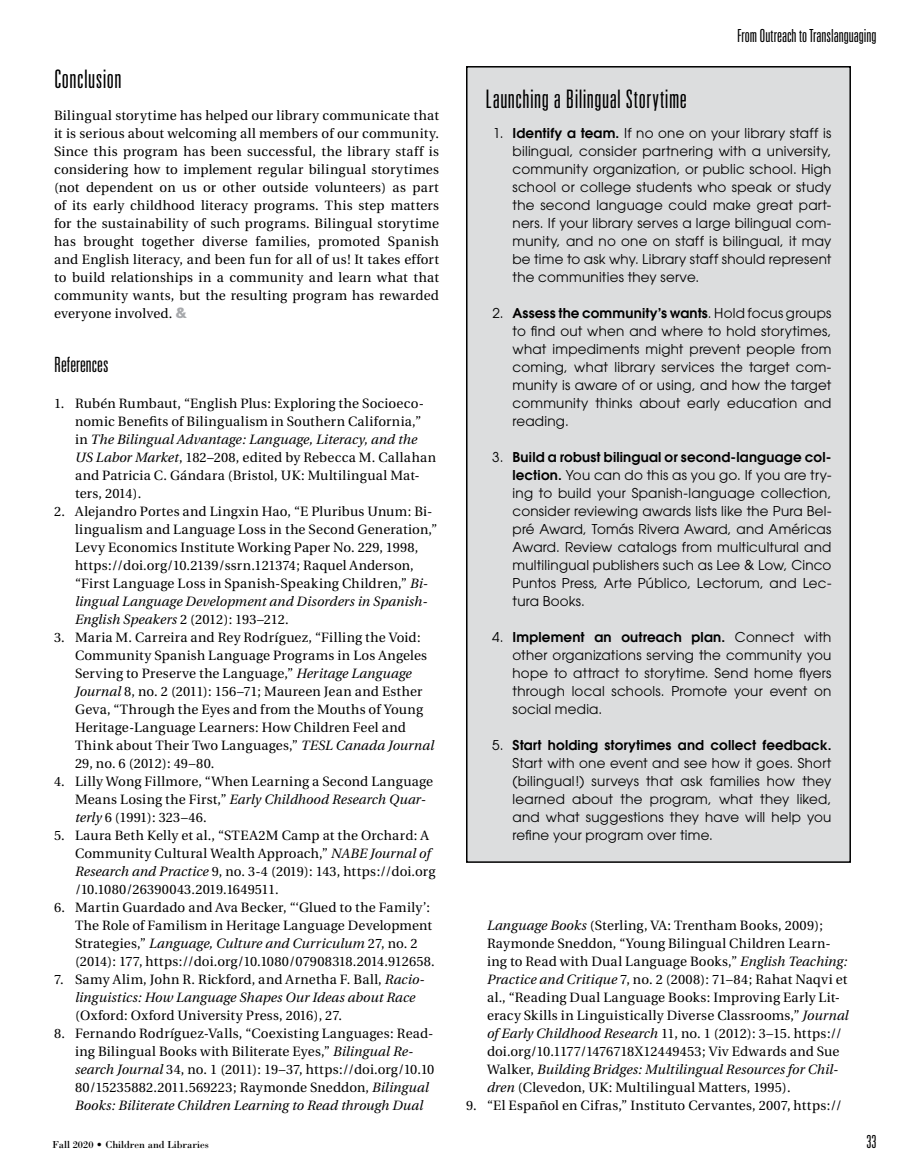
<style>
.page{position:relative;width:905px;height:1175px;background:#fff}
.page>*{position:absolute;margin:0;border:0;box-sizing:border-box;transform-origin:0 0}
.t1{font:300 ultra-condensed 25.5px "Univers";letter-spacing:.02em;color:#000}
.t2{font:300 ultra-condensed 21px "Univers";color:#000}
.t3{font:300 ultra-condensed 18px "Univers";color:#000}
.t4{font:13.5px/18px "Utopia";letter-spacing:.015em;color:#000}
.t5{font:13.5px/18px "Avant Garde";letter-spacing:.015em;color:#000;text-align:justify}
.t6{font:italic 13.5px/18px "Utopia";letter-spacing:.01em;color:#000}
.t7{font:10.5px "Bodoni";color:#000}
.s1{font-family:"Usual";font-weight:800;color:#a7a9ac}
.s2{font-style:italic}
.s3{font-style:normal}
.s4{font-weight:600}
</style>
<div class="page">
<div style="left:466px;top:67px;width:384px;height:795px;background:#dcddde"></div>
<div style="left:466px;top:66px;width:384px;height:796px;border:2px solid #000"></div>
<h1 class="t1" style="left:54px;top:66px;width:69px">Conclusion</h1>
<p class="t4" style="left:54px;top:107px;width:386px;text-align:justify">Bilingual storytime has helped our library communicate that it is serious about welcoming all members of our community.<br>Since this program has been successful, the library staff is considering how to implement regular bilingual storytimes (not dependent on us or other outside volunteers) as part of its early childhood literacy programs. This step matters for the sustainability of such programs. Bilingual storytime has brought together diverse families, promoted Spanish and English literacy, and been fun for all of us! It takes effort to build relationships in a community and learn what that community wants, but the resulting program has rewarded everyone involved. <span class="s1">&amp;</span></p>
<h2 class="t2" style="left:54px;top:354px;width:56px">References</h2>
<p class="t4" style="left:75px;top:395px;width:362px;text-indent:-21px">1. Rubén Rumbaut, “English Plus: Exploring the Socioeco&shy;nomic Benefits of Bilingualism in Southern California,” in <span class="s2">The Bilingual Advantage: Language, Literacy, and the US Labor Market</span>, 182–208, edited by Rebecca M. Callahan and Patricia C. Gándara (Bristol, UK: Multilingual Mat&shy;ters, 2014).</p>
<p class="t4" style="left:75px;top:503px;width:364px;text-indent:-21px">2. Alejandro Portes and Lingxin Hao, “E Pluribus Unum: Bi&shy;lingualism and Language Loss in the Second Generation,” Levy Economics Institute Working Paper No. 229, 1998, https://doi.org/10.2139/ssrn.121374; Raquel Anderson, “First Language Loss in Spanish-Speaking Children,” <span class="s2">Bi&shy;lingual Language Development and Disorders in Spanish-English Speakers</span> 2 (2012): 193–212.</p>
<p class="t4" style="left:75px;top:629px;width:360px;text-indent:-21px">3. Maria M. Carreira and Rey Rodríguez, “Filling the Void:<br>Community Spanish Language Programs in Los Angeles Serving to Preserve the Language,” <span class="s2">Heritage Language Journal</span> 8, no. 2 (2011): 156–71; Maureen Jean and Esther Geva, “Through the Eyes and from the Mouths of Young Heritage-Language Learners: How Children Feel and Think about Their Two Languages,” <span class="s2">TESL Canada Journal </span>29, no. 6 (2012): 49–80.</p>
<p class="t4" style="left:75px;top:773px;width:359px;text-indent:-21px">4. Lilly Wong Fillmore, “When Learning a Second Language<br>Means Losing the First,” <span class="s2">Early Childhood Research Quar&shy;terly</span> 6 (1991): 323–46.</p>
<p class="t4" style="left:75px;top:827px;width:362px;text-indent:-21px">5. Laura Beth Kelly et al., “STEA2M Camp at the Orchard: A Community Cultural Wealth Approach,” <span class="s2">NABE Journal of Research and Practice</span> 9, no. 3-4 (2019): 143, https://doi.org /10.1080/26390043.2019.1649511.</p>
<p class="t4" style="left:75px;top:899px;width:361px;text-indent:-21px">6. Martin Guardado and Ava Becker, “‘Glued to the Family’:<br>The Role of Familism in Heritage Language Development Strategies,” <span class="s2">Language, Culture and Curriculum</span> 27, no. 2 (2014): 177, https://doi.org/10.1080/07908318.2014.912658.</p>
<p class="t6" style="left:75px;top:971px;width:351px;text-indent:-21px"><span class="s3">7. Samy Alim, John R. Rickford, and Arnetha F. Ball,</span> Racio&shy;linguistics: How Language Shapes Our Ideas about Race</p>
<p class="t4" style="left:75px;top:1007px;width:269px">(Oxford: Oxford University Press, 2016), 27.</p>
<p class="t4" style="left:75px;top:1025px;width:361px;text-indent:-21px">8. Fernando Rodríguez-Valls, “Coexisting Languages: Read&shy;ing Bilingual Books with Biliterate Eyes,” <span class="s2">Bilingual Re&shy;search Journal</span> 34, no. 1 (2011): 19–37, https://doi.org/10.10<br>80/15235882.2011.569223; Raymonde Sneddon, <span class="s2">Bilingual Books: Biliterate Children Learning to Read through Dual</span></p>
<h3 class="t3" style="left:737px;top:26px;width:141px">From Outreach to Translanguaging</h3>
<h1 class="t1" style="left:485px;top:86px;width:203px">Launching a Bilingual Storytime</h1>
<p class="t5" style="left:512px;top:124px;width:320px;text-indent:-19px">1. <span class="s4">Identify a team.</span> If no one on your library staff is bilingual, consider partnering with a university, community organization, or public school. High school or college students who speak or study the second language could make great part&shy;ners. If your library serves a large bilingual com&shy;munity, and no one on staff is bilingual, it may be time to ask why. Library staff should represent the communities they serve.</p>
<p class="t5" style="left:512px;top:304px;width:320px;text-indent:-20px">2. <span class="s4">Assess the community’s wants</span>. Hold focus groups to find out when and where to hold storytimes, what impediments might prevent people from coming, what library services the target com&shy;munity is aware of or using, and how the target community thinks about early education and reading.</p>
<p class="t5" style="left:512px;top:448px;width:320px;text-indent:-20px">3. <span class="s4">Build a robust bilingual or second-language col&shy;lection.</span> You can do this as you go. If you are try&shy;ing to build your Spanish-language collection, consider reviewing awards lists like the Pura Bel&shy;pré Award, Tomás Rivera Award, and Américas Award. Review catalogs from multicultural and multilingual publishers such as Lee &amp; Low, Cinco Puntos Press, Arte Público, Lectorum, and Lec&shy;tura Books.</p>
<p class="t5" style="left:512px;top:628px;width:320px;text-indent:-20px">4. <span class="s4">Implement an outreach plan.</span> Connect with other organizations serving the community you hope to attract to storytime. Send home flyers through local schools. Promote your event on social media.</p>
<p class="t5" style="left:512px;top:736px;width:320px;text-indent:-20px">5. <span class="s4">Start holding storytimes and collect feedback.<br></span>Start with one event and see how it goes. Short (bilingual!) surveys that ask families how they learned about the program, what they liked, and what suggestions they have will help you refine your program over time.</p>
<p class="t4" style="left:487px;top:917px;width:363px"><span class="s2">Language Books</span> (Sterling, VA: Trentham Books, 2009); Raymonde Sneddon, “Young Bilingual Children Learn&shy;ing to Read with Dual Language Books,” <span class="s2">English Teaching:<br>Practice and Critique</span> 7, no. 2 (2008): 71–84; Rahat Naqvi et al., “Reading Dual Language Books: Improving Early Lit&shy;eracy Skills in Linguistically Diverse Classrooms,” <span class="s2">Journal of Early Childhood Research</span> 11, no. 1 (2012): 3–15. https:// doi.org/10.1177/1476718X12449453; Viv Edwards and Sue Walker, <span class="s2">Building Bridges: Multilingual Resources for Chil&shy;dren</span> (Clevedon, UK: Multilingual Matters, 1995).</p>
<p class="t4" style="left:466px;top:1096px;width:377px">9. “El Español en Cifras,” Instituto Cervantes, 2007, https://</p>
<p class="t7" style="left:52px;top:1138px;width:158px">Fall 2020 • Children and Libraries</p>
<h3 class="t3" style="left:866px;top:1132px;width:11px">33</h3>
</div>
